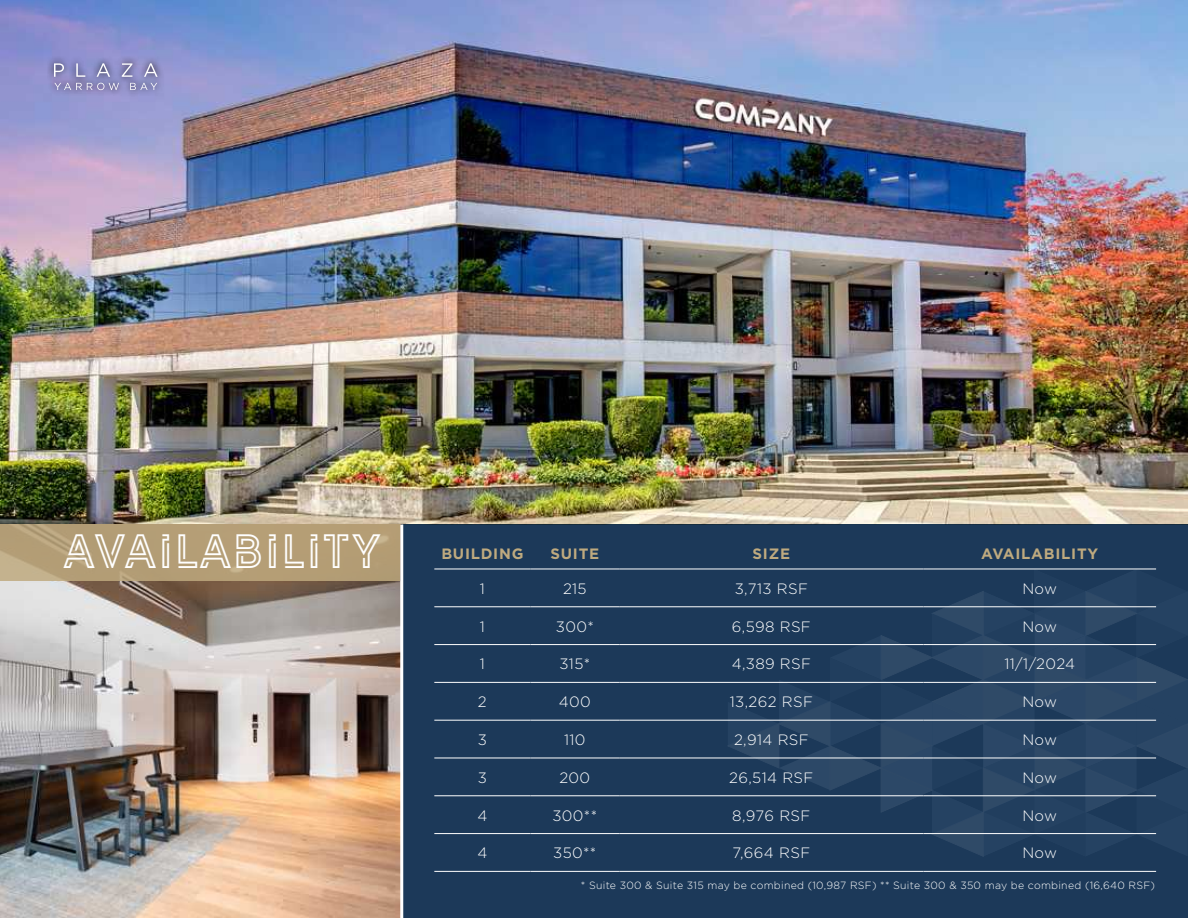
<style>
.page{position:relative;width:1188px;height:918px;background:#fff}
.page>*{position:absolute;margin:0;border:0;box-sizing:border-box;transform-origin:0 0}
.t1{font:45px "LIBRARY3 AM";color:#fff}
.t2{font:300 15px "Gotham";letter-spacing:.025em;color:#fff}
.t3{font:700 15px "Gotham";letter-spacing:.05em;color:#bfaa7f}
.t4{font:300 10.5px "Gotham";letter-spacing:.025em;color:#fff}
</style>
<div class="page">
<img style="left:0;top:0;width:1188px;height:525px">
<img style="left:0;top:581px;width:400px;height:337px">
<div style="left:402px;top:525px;width:786px;height:393px;background:#1c3959"></div>
<svg style="left:0;top:525px;width:400px;height:56px;background:#b49e77"></svg>
<svg style="left:727px;top:569px;width:461px;height:288px"></svg>
<hr style="left:434px;top:569px;width:96px;height:1px;background:#fff">
<hr style="left:530px;top:569px;width:89px;height:1px;background:#fff">
<hr style="left:619px;top:569px;width:304px;height:1px;background:#fff">
<hr style="left:923px;top:569px;width:233px;height:1px;background:#fff">
<hr style="left:434px;top:607px;width:96px;height:1px;background:#fff">
<hr style="left:530px;top:607px;width:89px;height:1px;background:#fff">
<hr style="left:619px;top:607px;width:304px;height:1px;background:#fff">
<hr style="left:923px;top:607px;width:233px;height:1px;background:#fff">
<hr style="left:434px;top:644px;width:96px;height:1px;background:#fff">
<hr style="left:530px;top:644px;width:89px;height:1px;background:#fff">
<hr style="left:619px;top:644px;width:304px;height:1px;background:#fff">
<hr style="left:923px;top:644px;width:233px;height:1px;background:#fff">
<hr style="left:434px;top:682px;width:96px;height:1px;background:#fff">
<hr style="left:530px;top:682px;width:89px;height:1px;background:#fff">
<hr style="left:619px;top:682px;width:304px;height:1px;background:#fff">
<hr style="left:923px;top:682px;width:233px;height:1px;background:#fff">
<hr style="left:434px;top:720px;width:96px;height:1px;background:#fff">
<hr style="left:530px;top:720px;width:89px;height:1px;background:#fff">
<hr style="left:619px;top:720px;width:304px;height:1px;background:#fff">
<hr style="left:923px;top:720px;width:233px;height:1px;background:#fff">
<hr style="left:434px;top:758px;width:96px;height:1px;background:#fff">
<hr style="left:530px;top:758px;width:89px;height:1px;background:#fff">
<hr style="left:619px;top:758px;width:304px;height:1px;background:#fff">
<hr style="left:923px;top:758px;width:233px;height:1px;background:#fff">
<hr style="left:434px;top:796px;width:96px;height:1px;background:#fff">
<hr style="left:530px;top:796px;width:89px;height:1px;background:#fff">
<hr style="left:619px;top:796px;width:304px;height:1px;background:#fff">
<hr style="left:923px;top:796px;width:233px;height:1px;background:#fff">
<hr style="left:434px;top:833px;width:96px;height:1px;background:#fff">
<hr style="left:530px;top:833px;width:89px;height:1px;background:#fff">
<hr style="left:619px;top:833px;width:304px;height:1px;background:#fff">
<hr style="left:923px;top:833px;width:233px;height:1px;background:#fff">
<hr style="left:434px;top:871px;width:96px;height:1px;background:#fff">
<hr style="left:530px;top:871px;width:89px;height:1px;background:#fff">
<hr style="left:619px;top:871px;width:304px;height:1px;background:#fff">
<hr style="left:923px;top:871px;width:233px;height:1px;background:#fff">
<hr style="left:400px;top:525px;width:3px;height:393px;background:#fff">
<svg style="left:47px;top:56px;width:117px;height:41px;background:#8d8ec5"></svg>
<svg style="left:54px;top:63px;width:10px;height:14px"></svg>
<svg style="left:76px;top:63px;width:9px;height:14px"></svg>
<svg style="left:97px;top:63px;width:13px;height:14px"></svg>
<svg style="left:122px;top:63px;width:10px;height:14px"></svg>
<svg style="left:144px;top:63px;width:14px;height:14px"></svg>
<svg style="left:54px;top:83px;width:65px;height:7px"></svg>
<svg style="left:130px;top:83px;width:27px;height:7px"></svg>
<h1 class="t1" style="left:63px;top:524px;width:321px">AVAILABILITY</h1>
<p class="t3" style="left:441px;top:544px;width:84px">BUILDING</p>
<p class="t3" style="left:550px;top:544px;width:50px">SUITE</p>
<p class="t3" style="left:753px;top:544px;width:39px">SIZE</p>
<p class="t3" style="left:981px;top:544px;width:119px">AVAILABILITY</p>
<p class="t2" style="left:480px;top:579px;width:7px">1</p>
<p class="t2" style="left:563px;top:579px;width:25px">215</p>
<p class="t2" style="left:735px;top:579px;width:75px">3,713 RSF</p>
<p class="t2" style="left:1022px;top:579px;width:36px">Now</p>
<p class="t2" style="left:480px;top:617px;width:7px">1</p>
<p class="t2" style="left:556px;top:617px;width:40px">300*</p>
<p class="t2" style="left:732px;top:617px;width:80px">6,598 RSF</p>
<p class="t2" style="left:1022px;top:617px;width:36px">Now</p>
<p class="t2" style="left:480px;top:655px;width:7px">1</p>
<p class="t2" style="left:559px;top:655px;width:32px">315*</p>
<p class="t2" style="left:732px;top:655px;width:81px">4,389 RSF</p>
<p class="t2" style="left:1004px;top:655px;width:72px">11/1/2024</p>
<p class="t2" style="left:478px;top:692px;width:10px">2</p>
<p class="t2" style="left:559px;top:692px;width:34px">400</p>
<p class="t2" style="left:730px;top:692px;width:85px">13,262 RSF</p>
<p class="t2" style="left:1022px;top:692px;width:36px">Now</p>
<p class="t2" style="left:478px;top:730px;width:11px">3</p>
<p class="t2" style="left:564px;top:730px;width:23px">110</p>
<p class="t2" style="left:734px;top:730px;width:76px">2,914 RSF</p>
<p class="t2" style="left:1022px;top:730px;width:36px">Now</p>
<p class="t2" style="left:478px;top:768px;width:11px">3</p>
<p class="t2" style="left:559px;top:768px;width:32px">200</p>
<p class="t2" style="left:729px;top:768px;width:86px">26,514 RSF</p>
<p class="t2" style="left:1022px;top:768px;width:36px">Now</p>
<p class="t2" style="left:477px;top:806px;width:11px">4</p>
<p class="t2" style="left:552px;top:806px;width:46px">300**</p>
<p class="t2" style="left:732px;top:806px;width:80px">8,976 RSF</p>
<p class="t2" style="left:1022px;top:806px;width:36px">Now</p>
<p class="t2" style="left:477px;top:844px;width:11px">4</p>
<p class="t2" style="left:553px;top:844px;width:45px">350**</p>
<p class="t2" style="left:732px;top:844px;width:79px">7,664 RSF</p>
<p class="t2" style="left:1022px;top:844px;width:36px">Now</p>
<p class="t4" style="left:581px;top:878px;width:576px">* Suite 300 &amp; Suite 315 may be combined (10,987 RSF) ** Suite 300 &amp; 350 may be combined (16,640 RSF)</p>
</div>
